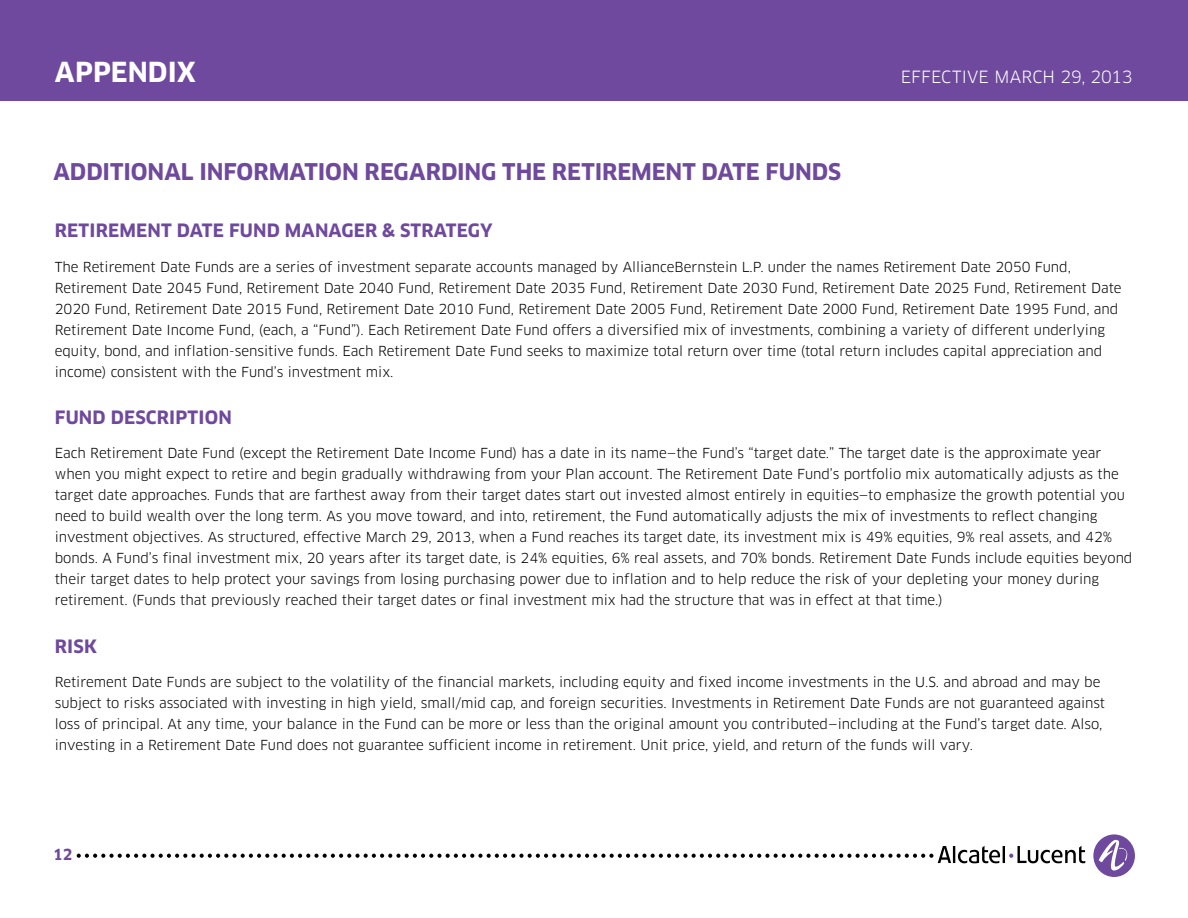
<style>
.page{position:relative;width:1188px;height:918px;background:#fff}
.page>*{position:absolute;margin:0;border:0;box-sizing:border-box;transform-origin:0 0}
.t1{font:700 27px "Clan OT";color:#fff}
.t2{font:700 22.5px "Clan OT";letter-spacing:-.005em;color:#6e499d}
.t3{font:700 18px "Clan OT";letter-spacing:.01em;color:#6e499d}
.t4{font:16.5px "Clan OT";letter-spacing:.01em;color:#fff}
.t5{font:700 15px "Clan OT";color:#6e499d}
.t6{font:13.5px/21px "Clan OT";color:#000}
</style>
<div class="page">
<div style="left:0;top:0;width:1188px;height:101px;background:#6e499d"></div>
<div style="left:1093px;top:834px;width:42px;height:43px;background:#6e499d;border-radius:50%"></div>
<svg style="left:1099px;top:839px;width:31px;height:32px"></svg>
<svg style="left:77px;top:846px;width:1008px;height:17px"></svg>
<h1 class="t1" style="left:55px;top:56px;width:20px">APP</h1>
<h1 class="t1" style="left:111px;top:56px;width:87px">ENDIX</h1>
<h2 class="t2" style="left:53px;top:158px;width:788px">ADDITIONAL INFORMATION REGARDING THE RETIREMENT DATE FUNDS</h2>
<p class="t4" style="left:901px;top:67px;width:233px">EFFECTIVE march 29, 2013</p>
<h3 class="t3" style="left:55px;top:220px;width:439px">RETIREMENT DATE FUND MANAGER &amp; STRATEGY</h3>
<p class="t6" style="left:55px;top:256px;width:1068px">The Retirement Date Funds are a series of investment separate accounts managed by AllianceBernstein L.P. under the names Retirement Date 2050 Fund, Retirement Date 2045 Fund, Retirement Date 2040 Fund, Retirement Date 2035 Fund, Retirement Date 2030 Fund, Retirement Date 2025 Fund, Retirement Date 2020 Fund, Retirement Date 2015 Fund, Retirement Date 2010 Fund, Retirement Date 2005 Fund, Retirement Date 2000 Fund, Retirement Date 1995 Fund, and Retirement Date Income Fund, (each, a “Fund”). Each Retirement Date Fund offers a diversified mix of investments, combining a variety of different underlying equity, bond, and inflation-sensitive funds. Each Retirement Date Fund seeks to maximize total return over time (total return includes capital appreciation and income) consistent with the Fund’s investment mix.</p>
<h3 class="t3" style="left:55px;top:407px;width:179px">FUND DESCRIPTION</h3>
<p class="t6" style="left:55px;top:443px;width:1079px">Each Retirement Date Fund (except the Retirement Date Income Fund) has a date in its name—the Fund’s “target date.” The target date is the approximate year when you might expect to retire and begin gradually withdrawing from your Plan account. The Retirement Date Fund’s portfolio mix automatically adjusts as the target date approaches. Funds that are farthest away from their target dates start out invested almost entirely in equities—to emphasize the growth potential you need to build wealth over the long term. As you move toward, and into, retirement, the Fund automatically adjusts the mix of investments to reflect changing investment objectives. As structured, effective March 29, 2013, when a Fund reaches its target date, its investment mix is 49% equities, 9% real assets, and 42% bonds. A Fund’s final investment mix, 20 years after its target date, is 24% equities, 6% real assets, and 70% bonds. Retirement Date Funds include equities beyond their target dates to help protect your savings from losing purchasing power due to inflation and to help reduce the risk of your depleting your money during retirement. (Funds that previously reached their target dates or final investment mix had the structure that was in effect at that time.)</p>
<h3 class="t3" style="left:55px;top:636px;width:44px">RISK</h3>
<p class="t6" style="left:55px;top:672px;width:1052px">Retirement Date Funds are subject to the volatility of the financial markets, including equity and fixed income investments in the U.S. and abroad and may be subject to risks associated with investing in high yield, small/mid cap, and foreign securities. Investments in Retirement Date Funds are not guaranteed against loss of principal. At any time, your balance in the Fund can be more or less than the original amount you contributed—including at the Fund’s target date. Also, investing in a Retirement Date Fund does not guarantee sufficient income in retirement. U nit price, yield, and return of the funds will vary.</p>
<p class="t5" style="left:53px;top:846px;width:21px">12</p>
</div>
